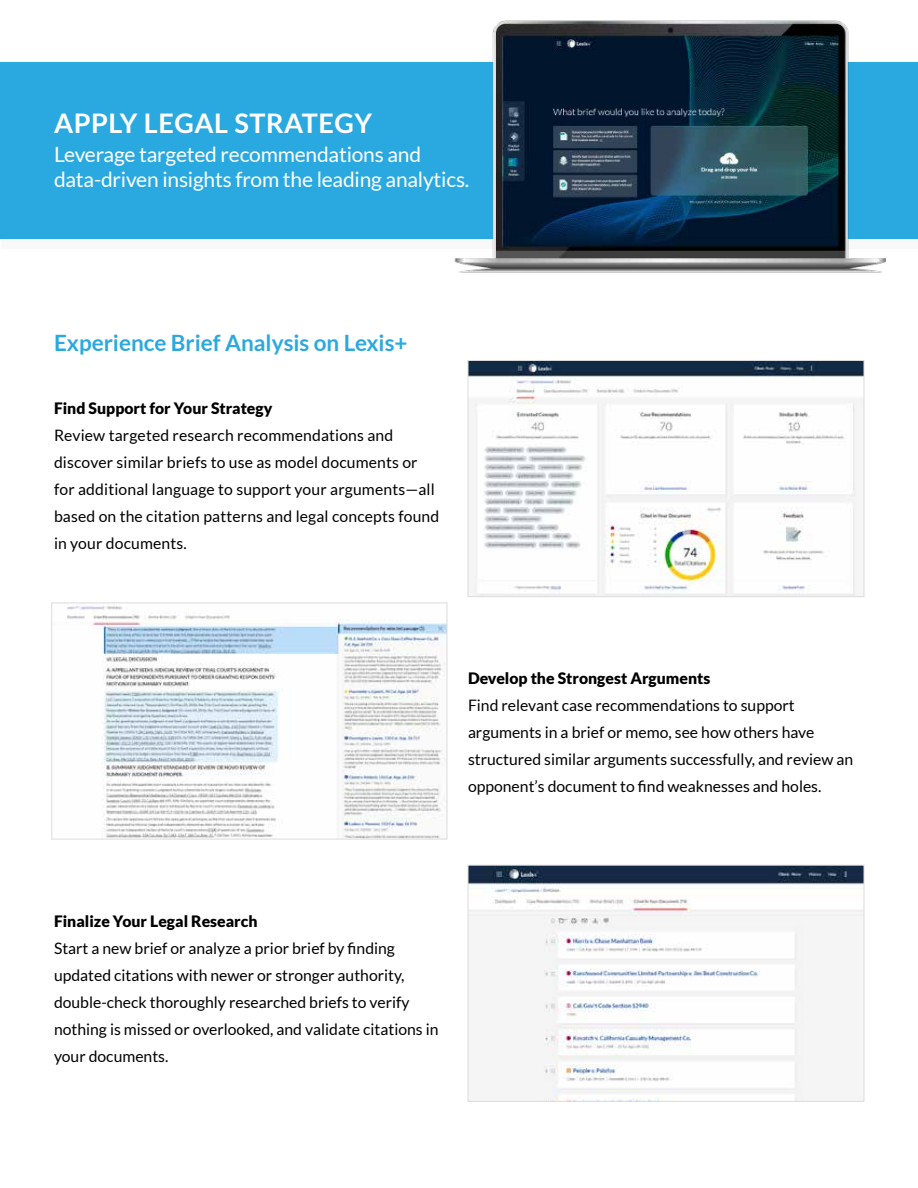
<style>
.page{position:relative;width:918px;height:1188px;background:#fff}
.page>*{position:absolute;margin:0;border:0;box-sizing:border-box;transform-origin:0 0}
.t1{font:700 27px "Lato";letter-spacing:.02em;color:#fff}
.t2{font:700 22.5px "Lato";color:#2aa9e0}
.t3{font:21px/25.2px "Lato";letter-spacing:-.01em;color:#fff}
.t4{font:15.75px/27px "Lato";color:#000}
.t5{font:900 15.75px "Lato";color:#000}
</style>
<div class="page">
<div style="left:1px;top:63px;width:917px;height:186px;background:#f8f8f8"></div>
<div style="left:1px;top:62px;width:917px;height:177px;background:#2aa9e0"></div>
<img style="left:454px;top:20px;width:432px;height:253px">
<img style="left:470px;top:362px;width:392px;height:233px">
<div style="left:468px;top:360px;width:396px;height:237px;border:1px solid #dbdcdc"></div>
<img style="left:470px;top:867px;width:392px;height:233px">
<div style="left:468px;top:865px;width:396px;height:237px;border:1px solid #dbdcdc"></div>
<img style="left:67px;top:606px;width:378px;height:231px">
<div style="left:51px;top:603px;width:396px;height:236px;border:1px solid #dbdcdc"></div>
<h1 class="t1" style="left:54px;top:107px;width:320px">APPLY LEGAL STRATEGY</h1>
<h3 class="t3" style="left:54px;top:142px;width:417px">Leverage targeted recommendations and data-driven insights from the leading analytics.</h3>
<h2 class="t2" style="left:54px;top:330px;width:355px">Experience Brief Analysis on Lexis+</h2>
<p class="t5" style="left:54px;top:399px;width:220px">Find Support for Your Strategy</p>
<p class="t4" style="left:54px;top:422px;width:387px">Review targeted research recommendations and discover similar briefs to use as model documents or for additional language to support your arguments—all based on the citation patterns and legal concepts found in your documents.</p>
<p class="t5" style="left:468px;top:669px;width:244px">Develop the Strongest Arguments</p>
<p class="t4" style="left:468px;top:692px;width:387px">Find relevant case recommendations to support arguments in a brief or memo, see how others have structured similar arguments successfully, and review an opponent’s document to find weaknesses and holes.</p>
<p class="t5" style="left:54px;top:912px;width:205px">Finalize Your Legal Research</p>
<p class="t4" style="left:54px;top:935px;width:386px">Start a new brief or analyze a prior brief by finding updated citations with newer or stronger authority, double-check thoroughly researched briefs to verify nothing is missed or overlooked, and validate citations in your documents.</p>
</div>
